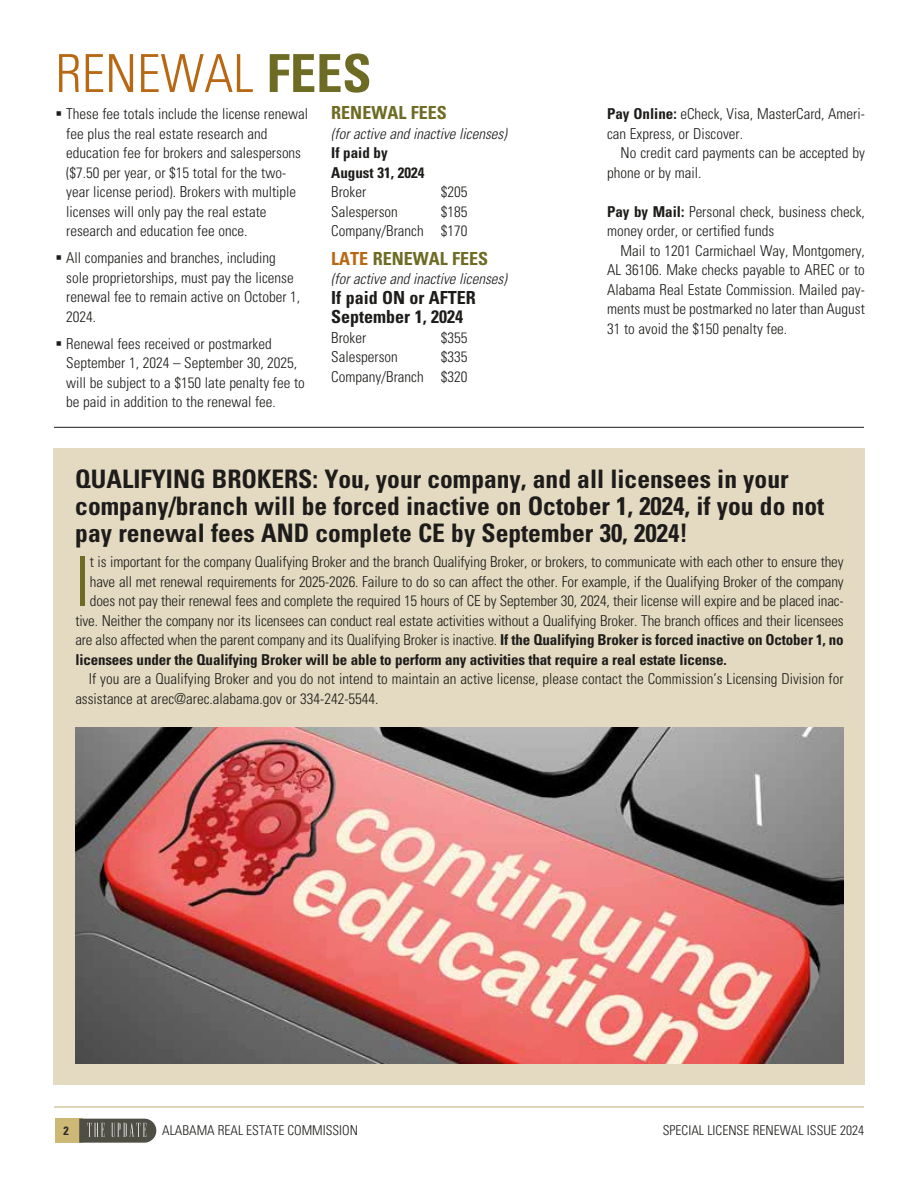
<style>
.page{position:relative;width:918px;height:1188px;background:#fff}
.page>*{position:absolute;margin:0;border:0;box-sizing:border-box;transform-origin:0 0}
.t1{font:300 condensed 69px "Univers LT Std";color:#6d6b24}
.t2{font:300 condensed 52.5px "Univers LT Std";color:#b86813}
.t3{font:700 condensed 25.5px/27px "Univers LT Std";color:#1d1c1a}
.t4{font:700 condensed 18px/19.5px "Univers LT Std";color:#1d1c1a}
.t5{font:700 condensed 18px "Univers LT Std";color:#6d6b24}
.t6{font:300 condensed 15px/19.5px "Univers LT Std";color:#1d1c1a}
.t7{font:700 condensed 15px/19.5px "Univers LT Std";letter-spacing:-.01em;color:#1d1c1a}
.t8{font:italic 300 condensed 15px "Univers LT Std";color:#1d1c1a}
.t9{font:300 condensed 13.5px "Univers LT Std";color:#1d1c1a}
.t10{font:700 condensed 12px "Univers LT Std";color:#2a292b}
.s1{font-weight:700;color:#6d6b24}
.s2{color:#b86813}
.s3{font-weight:700}
</style>
<div class="page">
<div style="left:55px;top:1119px;width:28px;height:24px;background:#cdb876"></div>
<svg style="left:79px;top:1119px;width:77px;height:24px"></svg>
<hr style="left:54px;top:1107px;width:810px;height:1px;background:#bdac74">
<hr style="left:54px;top:427px;width:810px;height:1px;background:#1d1c1a">
<div style="left:54px;top:448px;width:811px;height:637px;background:#e4dac1"></div>
<img style="left:75px;top:727px;width:769px;height:336px">
<h2 class="t2" style="left:56px;top:42px;width:318px">RENEWAL <span class="s1">FEES</span></h2>
<p class="t6" style="left:66px;top:104px;width:243px;text-indent:-11px">▪ These fee totals include the license renewal fee plus the real estate research and education fee for brokers and salespersons ($7.50 per year, or $15 total for the two&shy;year license period). Brokers with multiple licenses will only pay the real estate research and education fee once.</p>
<p class="t6" style="left:66px;top:248px;width:235px;text-indent:-11px">▪ All companies and branches, including sole proprietorships, must pay the license renewal fee to remain active on October 1,<br>2024.</p>
<p class="t6" style="left:66px;top:333px;width:240px;text-indent:-11px">▪ Renewal fees received or postmarked September 1, 2024 – September 30, 2025, will be subject to a $150 late penalty fee to be paid in addition to the renewal fee.</p>
<p class="t5" style="left:331px;top:102px;width:117px">RENEWAL FEES</p>
<p class="t8" style="left:331px;top:124px;width:177px">(for active and inactive licenses)</p>
<p class="t7" style="left:331px;top:143px;width:95px">If paid by<br>August 31, 2024</p>
<p class="t6" style="left:331px;top:182px;width:36px">Broker</p>
<p class="t6" style="left:441px;top:182px;width:28px">$205</p>
<p class="t6" style="left:331px;top:201px;width:68px">Salesperson</p>
<p class="t6" style="left:331px;top:201px;width:138px;text-align:right">$185<br>Company/Branch $170</p>
<p class="t5" style="left:331px;top:247px;width:158px"><span class="s2">LATE</span> RENEWAL FEES</p>
<p class="t8" style="left:331px;top:270px;width:177px">(for active and inactive licenses)</p>
<p class="t4" style="left:331px;top:287px;width:146px">If paid ON or AFTER<br>September 1, 2024</p>
<p class="t6" style="left:331px;top:327px;width:36px">Broker</p>
<p class="t6" style="left:441px;top:327px;width:28px">$355</p>
<p class="t6" style="left:331px;top:347px;width:68px">Salesperson</p>
<p class="t6" style="left:331px;top:347px;width:138px;text-align:right">$335<br>Company/Branch $320</p>
<p class="t6" style="left:607px;top:104px;width:259px"><span class="s3">Pay Online:</span> eCheck, Visa, MasterCard, Ameri&shy;can Express, or Discover.</p>
<p class="t6" style="left:607px;top:143px;width:259px;text-indent:14px">No credit card payments can be accepted by phone or by mail.</p>
<p class="t6" style="left:607px;top:201px;width:259px"><span class="s3">Pay by Mail:</span> Personal check, business check, money order, or certified funds</p>
<p class="t6" style="left:607px;top:240px;width:259px;text-align:justify;text-indent:14px">Mail to 1201 Carmichael Way, Montgomery, AL 36106. Make checks payable to AREC or to Alabama Real Estate Commission. Mailed pay&shy;ments must be postmarked no later than August 31 to avoid the $150 penalty fee.</p>
<h3 class="t3" style="left:75px;top:466px;width:750px">QUALIFYING BROKERS: You, your company, and all licensees in your company/branch will be forced inactive on October 1, 2024, if you do not pay renewal fees AND complete CE by September 30, 2024!</h3>
<h1 class="t1" style="left:75px;top:540px;width:17px">I</h1>
<p class="t6" style="left:90px;top:552px;width:755px">t is important for the company Qualifying Broker and the branch Qualifying Broker, or brokers, to communicate with each other to ensure they</p>
<p class="t6" style="left:90px;top:572px;width:755px">have all met renewal requirements for 2025-2026. Failure to do so can affect the other. For example, if the Qualifying Broker of the company</p>
<p class="t6" style="left:90px;top:591px;width:755px">does not pay their renewal fees and complete the required 15 hours of CE by September 30, 2024, their license will expire and be placed inac-</p>
<p class="t6" style="left:75px;top:611px;width:770px">tive. Neither the company nor its licensees can conduct real estate activities without a Qualifying Broker. The branch offices and their licensees</p>
<p class="t6" style="left:75px;top:630px;width:770px">are also affected when the parent company and its Qualifying Broker is inactive. <span class="s3">If the Qualifying Broker is forced inactive on October 1, no</span></p>
<p class="t7" style="left:75px;top:650px;width:653px">licensees under the Qualifying Broker will be able to perform any activities that require a real estate license.</p>
<p class="t6" style="left:75px;top:669px;width:770px;text-indent:14px">If you are a Qualifying Broker and you do not intend to maintain an active license, please contact the Commission’s Licensing Division for assistance at arec@arec.alabama.gov or 334-242-5544.</p>
<p class="t10" style="left:64px;top:1124px;width:7px">2</p>
<p class="t9" style="left:162px;top:1123px;width:197px">ALABAMA REAL ESTATE COMMISSION</p>
<p class="t9" style="left:663px;top:1123px;width:203px">SPECIAL LICENSE RENEWAL ISSUE 2024</p>
</div>
